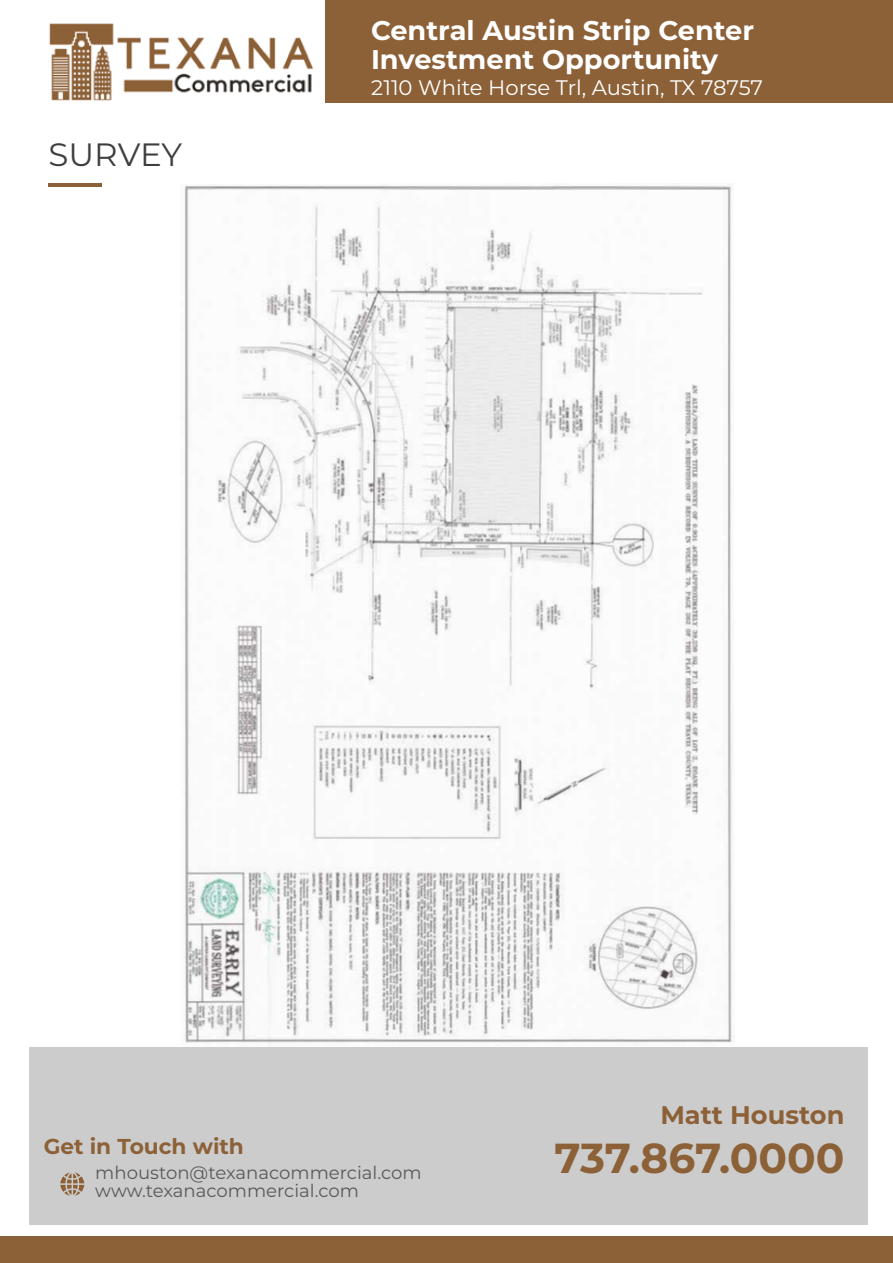
<style>
.page{position:relative;width:893px;height:1263px;background:#fff}
.page>*{position:absolute;margin:0;border:0;box-sizing:border-box;transform-origin:0 0}
.t1{font:700 41.85px "Montserrat";color:#8d6138}
.t2{font:32.25px "Montserrat";color:#3e3e3d}
.t3{font:700 27px/28.5px "Montserrat";color:#fff}
.t4{font:700 25.5px "Montserrat";color:#8d6138}
.t5{font:700 21.45px "Montserrat";color:#8d6138}
.t6{font:21px "Montserrat";color:#fff}
.t7{font:18px/18px "Montserrat";color:#58595b}
</style>
<div class="page">
<div style="left:29px;top:1047px;width:838px;height:178px;background:#ccc"></div>
<svg style="left:60px;top:1172px;width:24px;height:24px"></svg>
<img style="left:49px;top:23px;width:264px;height:78px">
<div style="left:0;top:1236px;width:893px;height:27px;background:#8d6138"></div>
<hr style="left:49px;top:183px;width:53px;height:3px;background:#8d6138">
<div style="left:325px;top:0;width:568px;height:103px;background:#8d6138"></div>
<img style="left:184px;top:185px;width:548px;height:861px">
<h2 class="t2" style="left:48px;top:132px;width:135px">SURVEY</h2>
<h3 class="t3" style="left:371px;top:15px;width:385px">Central Austin Strip Center<br>Investment Opportunity</h3>
<p class="t6" style="left:371px;top:73px;width:393px">2110 White Horse Trl, Austin, TX 78757</p>
<p class="t5" style="left:44px;top:1131px;width:202px">Get in Touch with</p>
<p class="t7" style="left:95px;top:1163px;width:328px">mhouston@texanacommercial.com www.texanacommercial.com</p>
<h3 class="t4" style="left:660px;top:1097px;width:186px">Matt Houston</h3>
<h1 class="t1" style="left:554px;top:1127px;width:292px">737.867.0000</h1>
</div>
